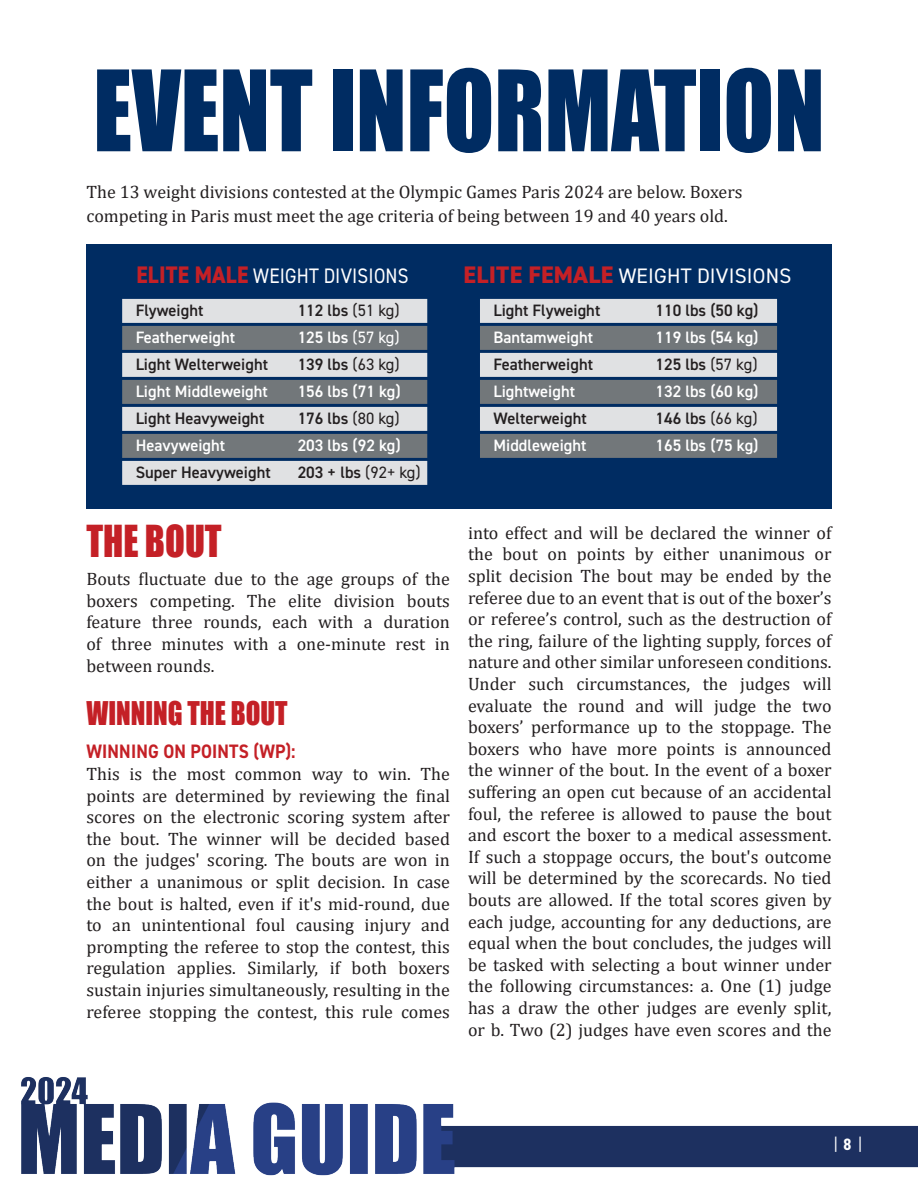
<style>
.page{position:relative;width:918px;height:1188px;background:#fff}
.page>*{position:absolute;margin:0;border:0;box-sizing:border-box;transform-origin:0 0}
.t1{font:103.5px "Impact";color:#002c62;scale:.9 1}
.t2{font:40.5px "Impact";color:#c42026;scale:.9 1}
.TofC_Text{font:30px "Impact";color:#c42026;scale:.9 1}
.TofC_Text-2{font:21px "DIN2014";letter-spacing:.01em;color:#fff}
.TofC_Text-3{font:21px "DIN2014";letter-spacing:.01em;color:#fff;scale:.9 1}
.TofC_Text-4{font:700 19.5px "DIN2014";letter-spacing:.01em;color:#c42026;scale:.9 1}
.t3{font:18px/21.6px "Cambria";color:#231f20;text-align:justify}
.t4{font:600 16.5px "DIN2014";color:#231f20}
.t5{font:600 16.5px "DIN2014";color:#fff}
.t6{font:condensed 16.5px "DIN2014";color:#fff}
.s1{font-weight:800;font-size:24px;color:#c42026}
.s2{font-weight:400}
.s3{font-weight:700}
</style>
<div class="page">
<img style="left:21px;top:1077px;width:897px;height:99px">
<div style="left:86px;top:244px;width:746px;height:264px;background:#002c62"></div>
<div style="left:480px;top:299px;width:297px;height:24px;background:#e0e1e3"></div>
<div style="left:480px;top:326px;width:297px;height:24px;background:#72777a"></div>
<div style="left:480px;top:353px;width:297px;height:24px;background:#e0e1e3"></div>
<div style="left:480px;top:380px;width:297px;height:24px;background:#72777a"></div>
<div style="left:480px;top:407px;width:297px;height:24px;background:#e0e1e3"></div>
<div style="left:480px;top:434px;width:297px;height:24px;background:#72777a"></div>
<div style="left:122px;top:299px;width:305px;height:24px;background:#e0e1e3"></div>
<div style="left:122px;top:326px;width:305px;height:24px;background:#72777a"></div>
<div style="left:122px;top:353px;width:305px;height:24px;background:#e0e1e3"></div>
<div style="left:122px;top:380px;width:305px;height:24px;background:#72777a"></div>
<div style="left:122px;top:407px;width:305px;height:24px;background:#e0e1e3"></div>
<div style="left:122px;top:434px;width:305px;height:24px;background:#72777a"></div>
<div style="left:122px;top:461px;width:305px;height:24px;background:#e0e1e3"></div>
<p class="t1" style="left:93px;top:30px;width:814px">EVENT INFORMATION</p>
<p class="t3" style="left:86px;top:180px;width:658px;line-height:24px">The 13 weight divisions contested at the Olympic Games Paris 2024 are below. Boxers competing in Paris must meet the age criteria of being between 19 and 40 years old.</p>
<p class="TofC_Text-3" style="left:136px;top:263px;width:304px"><span class="s1">ELITE MALE</span> WEIGHT DIVISIONS</p>
<p class="TofC_Text-2" style="left:464px;top:263px;width:329px"><span class="s1">ELITE FEMALE</span> WEIGHT DIVISIONS</p>
<p class="t4" style="left:136px;top:300px;width:69px">Flyweight</p>
<p class="t4" style="left:298px;top:300px;width:104px">112 lbs <span class="s2">(51 kg)</span></p>
<p class="t5" style="left:136px;top:327px;width:101px">Featherweight</p>
<p class="t5" style="left:298px;top:327px;width:104px">125 lbs <span class="s2">(57 kg)</span></p>
<p class="t4" style="left:136px;top:354px;width:134px">Light Welterweight</p>
<p class="t4" style="left:298px;top:354px;width:104px">139 lbs <span class="s2">(63 kg)</span></p>
<p class="t5" style="left:136px;top:381px;width:134px">Light Middleweight</p>
<p class="t5" style="left:298px;top:381px;width:104px">156 lbs (71 kg)</p>
<p class="t4" style="left:136px;top:408px;width:130px">Light Heavyweight</p>
<p class="t4" style="left:298px;top:408px;width:104px">176 lbs <span class="s2">(80 kg)</span></p>
<p class="t5" style="left:136px;top:435px;width:91px">Heavyweight</p>
<p class="t5" style="left:298px;top:435px;width:104px">203 lbs (92 kg)</p>
<p class="t4" style="left:136px;top:462px;width:137px">Super Heavyweight</p>
<p class="t4" style="left:298px;top:462px;width:125px">203 + lbs <span class="s2">(92+ kg)</span></p>
<p class="t2" style="left:86px;top:510px;width:152px">THE BOUT</p>
<p class="t3" style="left:86px;top:568px;width:365px">Bouts fluctuate due to the age groups of the boxers competing. The elite division bouts feature three rounds, each with a duration of three minutes with a one-minute rest in between rounds.</p>
<p class="TofC_Text" style="left:86px;top:690px;width:225px">WINNING THE BOUT</p>
<p class="TofC_Text-4" style="left:86px;top:739px;width:234px">WINNING ON POINTS (WP):</p>
<p class="t3" style="left:86px;top:763px;width:365px">This is the most common way to win. The points are determined by reviewing the final scores on the electronic scoring system after the bout. The winner will be decided based on the judges' scoring. The bouts are won in either a unanimous or split decision. In case the bout is halted, even if it's mid-round, due to an unintentional foul causing injury and prompting the referee to stop the contest, this regulation applies. Similarly, if both boxers sustain injuries simultaneously, resulting in the referee stopping the contest, this rule comes</p>
<p class="t4" style="left:493px;top:300px;width:108px">Light Flyweight</p>
<p class="t4" style="left:655px;top:300px;width:104px">110 lbs (50 kg)</p>
<p class="t5" style="left:493px;top:327px;width:101px">Bantamweight</p>
<p class="t5" style="left:655px;top:327px;width:104px">119 lbs (54 kg)</p>
<p class="t4" style="left:493px;top:354px;width:101px">Featherweight</p>
<p class="t4" style="left:655px;top:354px;width:104px">125 lbs <span class="s2">(57 kg)</span></p>
<p class="t5" style="left:493px;top:381px;width:83px">Lightweight</p>
<p class="t5" style="left:655px;top:381px;width:104px">132 lbs (60 kg)</p>
<p class="t4" style="left:493px;top:408px;width:95px">Welterweight</p>
<p class="t4" style="left:655px;top:408px;width:104px">146 lbs <span class="s2">(66 kg)</span></p>
<p class="t5" style="left:493px;top:435px;width:95px">Middleweight</p>
<p class="t5" style="left:655px;top:435px;width:104px">165 lbs (75 kg)</p>
<p class="t3" style="left:468px;top:522px;width:365px">into effect and will be declared the winner of the bout on points by either unanimous or split decision The bout may be ended by the referee due to an event that is out of the boxer’s or referee’s control, such as the destruction of the ring, failure of the lighting supply, forces of nature and other similar unforeseen conditions.<br>Under such circumstances, the judges will evaluate the round and will judge the two boxers’ performance up to the stoppage. The boxers who have more points is announced the winner of the bout. In the event of a boxer suffering an open cut because of an accidental foul, the referee is allowed to pause the bout and escort the boxer to a medical assessment.<br>If such a stoppage occurs, the bout's outcome will be determined by the scorecards. No tied bouts are allowed. If the total scores given by each judge, accounting for any deductions, are equal when the bout concludes, the judges will be tasked with selecting a bout winner under the following circumstances: a. One (1) judge has a draw the other judges are evenly split, or b. Two (2) judges have even scores and the</p>
<p class="t6" style="left:834px;top:1133px;width:29px">| <span class="s3">8</span> |</p>
</div>
